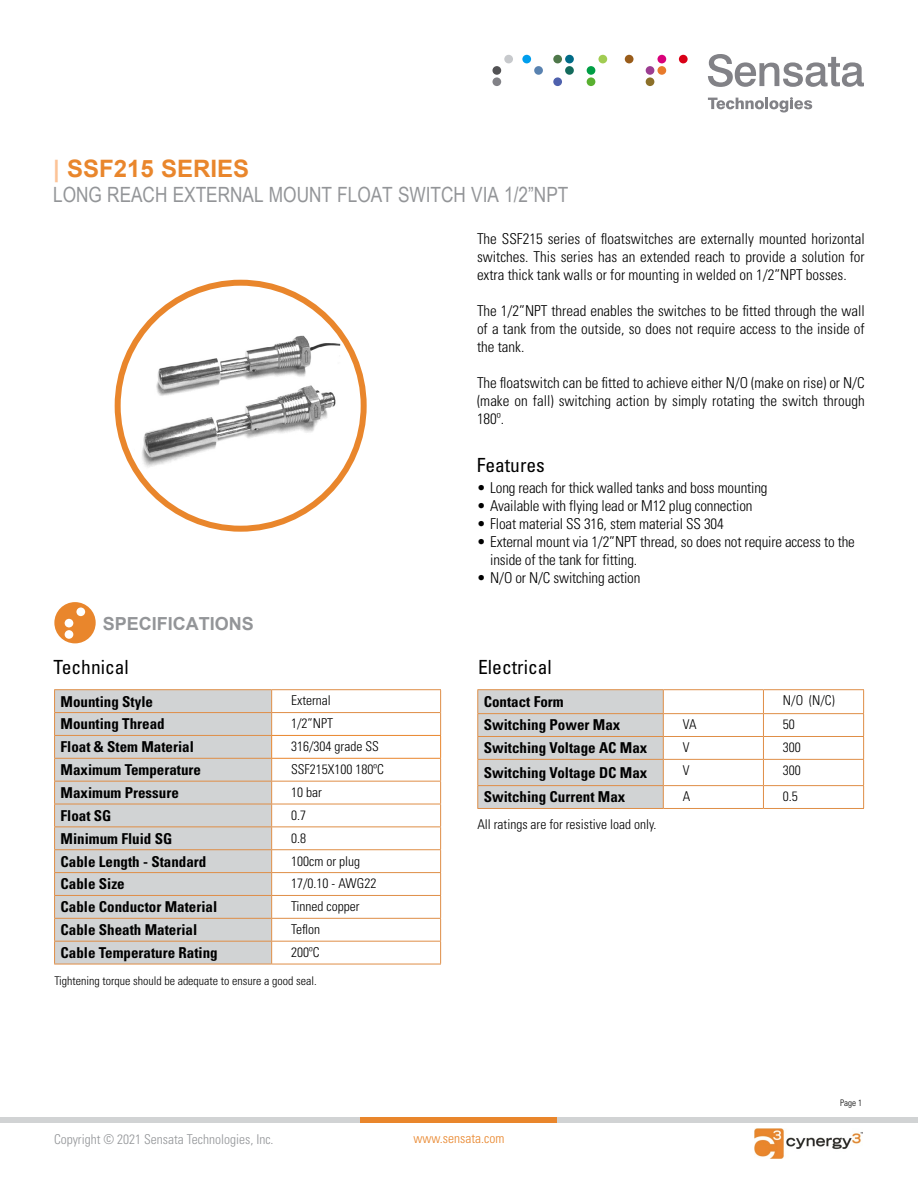
<style>
.page{position:relative;width:918px;height:1188px;background:#fff}
.page>*{position:absolute;margin:0;border:0;box-sizing:border-box;transform-origin:0 0}
.t1{font:700 24px "Arial";color:#e9862c}
.t2{font:21px "Arial Narrow";color:#939598}
.t3{font:condensed 19.5px "Univers LT Std";color:#000}
.t4{font:700 18px "Arial";color:#939598}
.t5{font:300 condensed 15px/18px "Univers LT Std";letter-spacing:-.01em;color:#000;text-align:justify}
.t6{font:700 condensed 15px "Univers LT Std";color:#000}
.t7{font:300 condensed 13.5px "Univers LT Std";color:#000}
.t8{font:300 condensed 13.5px "Univers LT Std";color:#939598}
.t9{font:300 condensed 13.5px "Univers LT Std";color:#e9862c}
.t10{font:300 condensed 12px "Univers LT Std";color:#000}
.t11{font:300 condensed 9px "Univers LT Std";color:#000}
.s1{color:#fcc397}
</style>
<div class="page">
<svg style="left:708px;top:54px;width:156px;height:33px"></svg>
<svg style="left:708px;top:97px;width:104px;height:15px"></svg>
<div style="left:492px;top:77px;width:9px;height:9px;background:#828287;border-radius:50%"></div>
<div style="left:522px;top:55px;width:9px;height:8px;background:#009eed;border-radius:50%"></div>
<div style="left:534px;top:66px;width:9px;height:9px;background:#5982b0;border-radius:50%"></div>
<div style="left:553px;top:55px;width:9px;height:8px;background:#4f784a;border-radius:50%"></div>
<div style="left:565px;top:55px;width:9px;height:8px;background:#006b87;border-radius:50%"></div>
<div style="left:565px;top:66px;width:9px;height:9px;background:#146b5c;border-radius:50%"></div>
<div style="left:553px;top:77px;width:9px;height:9px;background:#4f61ad;border-radius:50%"></div>
<div style="left:598px;top:55px;width:9px;height:8px;background:#a1cc52;border-radius:50%"></div>
<div style="left:587px;top:66px;width:8px;height:9px;background:#009e45;border-radius:50%"></div>
<div style="left:587px;top:77px;width:8px;height:9px;background:#59b030;border-radius:50%"></div>
<div style="left:657px;top:55px;width:9px;height:8px;background:#d9007a;border-radius:50%"></div>
<div style="left:646px;top:66px;width:8px;height:9px;background:#9c3d91;border-radius:50%"></div>
<div style="left:657px;top:66px;width:9px;height:9px;background:#e87a2b;border-radius:50%"></div>
<div style="left:646px;top:77px;width:8px;height:9px;background:#8c7029;border-radius:50%"></div>
<div style="left:679px;top:55px;width:9px;height:8px;background:#d90017;border-radius:50%"></div>
<div style="left:504px;top:55px;width:9px;height:8px;background:#c7c9cc;border-radius:50%"></div>
<div style="left:492px;top:66px;width:9px;height:9px;background:#525254;border-radius:50%"></div>
<div style="left:625px;top:55px;width:9px;height:8px;background:#995c1a;border-radius:50%"></div>
<div style="left:0;top:1117px;width:918px;height:6px;background:#d1d3d4"></div>
<div style="left:361px;top:1117px;width:196px;height:6px;background:#e9862c"></div>
<img style="left:754px;top:1128px;width:108px;height:30px">
<svg style="left:54px;top:602px;width:42px;height:41px"></svg>
<img style="left:132px;top:297px;width:211px;height:210px">
<div style="left:115px;top:280px;width:252px;height:252px;border:6px solid #e9862c;border-radius:50%"></div>
<div style="left:55px;top:690px;width:216px;height:274px;background:#d1d3d4"></div>
<hr style="left:54px;top:689px;width:218px;height:1px;background:#df8e47">
<hr style="left:272px;top:689px;width:169px;height:1px;background:#df8e47">
<hr style="left:55px;top:712px;width:217px;height:1px;background:#df8e47">
<hr style="left:272px;top:712px;width:168px;height:1px;background:#df8e47">
<hr style="left:54px;top:735px;width:217px;height:1px;background:#df8e47">
<hr style="left:54px;top:758px;width:217px;height:1px;background:#df8e47">
<hr style="left:54px;top:781px;width:218px;height:1px;background:#df8e47">
<hr style="left:272px;top:781px;width:169px;height:1px;background:#df8e47">
<hr style="left:54px;top:804px;width:218px;height:1px;background:#df8e47">
<hr style="left:272px;top:804px;width:169px;height:1px;background:#df8e47">
<hr style="left:54px;top:827px;width:218px;height:1px;background:#df8e47">
<hr style="left:272px;top:827px;width:169px;height:1px;background:#df8e47">
<hr style="left:54px;top:849px;width:218px;height:1px;background:#df8e47">
<hr style="left:272px;top:849px;width:169px;height:1px;background:#df8e47">
<hr style="left:54px;top:872px;width:218px;height:1px;background:#df8e47">
<hr style="left:272px;top:872px;width:169px;height:1px;background:#df8e47">
<hr style="left:54px;top:895px;width:218px;height:1px;background:#df8e47">
<hr style="left:272px;top:895px;width:169px;height:1px;background:#df8e47">
<hr style="left:54px;top:918px;width:218px;height:1px;background:#df8e47">
<hr style="left:272px;top:918px;width:169px;height:1px;background:#df8e47">
<hr style="left:54px;top:941px;width:218px;height:1px;background:#df8e47">
<svg style="left:54px;top:690px;width:1px;height:274px"></svg>
<hr style="left:272px;top:941px;width:169px;height:1px;background:#df8e47">
<hr style="left:54px;top:964px;width:218px;height:1px;background:#df8e47">
<hr style="left:272px;top:964px;width:169px;height:1px;background:#df8e47">
<hr style="left:271px;top:735px;width:170px;height:1px;background:#e9862c">
<svg style="left:271px;top:690px;width:1px;height:274px"></svg>
<svg style="left:440px;top:690px;width:1px;height:274px"></svg>
<hr style="left:271px;top:758px;width:170px;height:1px;background:#e9862c">
<hr style="left:477px;top:689px;width:186px;height:1px;background:#df8e47">
<hr style="left:663px;top:689px;width:100px;height:1px;background:#df8e47">
<hr style="left:763px;top:689px;width:101px;height:1px;background:#df8e47">
<hr style="left:663px;top:713px;width:100px;height:1px;background:#df8e47">
<hr style="left:763px;top:713px;width:101px;height:1px;background:#df8e47">
<hr style="left:663px;top:736px;width:100px;height:1px;background:#df8e47">
<hr style="left:763px;top:736px;width:101px;height:1px;background:#df8e47">
<hr style="left:663px;top:759px;width:100px;height:1px;background:#df8e47">
<hr style="left:763px;top:759px;width:101px;height:1px;background:#df8e47">
<hr style="left:663px;top:785px;width:100px;height:1px;background:#df8e47">
<svg style="left:477px;top:690px;width:187px;height:118px;background:#d1cfcd"></svg>
<hr style="left:763px;top:785px;width:101px;height:1px;background:#df8e47">
<svg style="left:763px;top:690px;width:1px;height:118px"></svg>
<svg style="left:863px;top:690px;width:1px;height:118px"></svg>
<hr style="left:477px;top:808px;width:186px;height:1px;background:#df8e47">
<hr style="left:663px;top:808px;width:100px;height:1px;background:#df8e47">
<hr style="left:763px;top:808px;width:101px;height:1px;background:#df8e47">
<h1 class="t1" style="left:53px;top:153px;width:198px"><span class="s1">|</span> SSF215 SERIES</h1>
<h2 class="t2" style="left:53px;top:180px;width:517px">LONG REACH EXTERNAL MOUNT FLOAT SWITCH VIA 1/2”NPT</h2>
<p class="t4" style="left:103px;top:612px;width:153px">SPECIFICATIONS</p>
<p class="t5" style="left:477px;top:230px;width:389px">The SSF215 series of floatswitches are externally mounted horizontal switches. This series has an extended reach to provide a solution for extra thick tank walls or for mounting in welded on 1/2”NPT bosses.</p>
<p class="t5" style="left:477px;top:302px;width:389px">The 1/2”NPT thread enables the switches to be fitted through the wall of a tank from the outside, so does not require access to the inside of the tank.</p>
<p class="t5" style="left:477px;top:374px;width:389px">The floatswitch can be fitted to achieve either N/O (make on rise) or N/C (make on fall) switching action by simply rotating the switch through 180º.</p>
<h3 class="t3" style="left:477px;top:453px;width:70px">Features</h3>
<p class="t5" style="left:477px;top:479px;width:292px">• Long reach for thick walled tanks and boss mounting</p>
<p class="t5" style="left:477px;top:497px;width:277px">• Available with flying lead or M12 plug connection</p>
<p class="t5" style="left:477px;top:515px;width:249px">• Float material SS 316, stem material SS 304</p>
<p class="t5" style="left:490px;top:533px;width:366px;text-indent:-14px">• External mount via 1/2”NPT thread, so does not require access to the inside of the tank for fitting.</p>
<p class="t5" style="left:477px;top:569px;width:165px">• N/O or N/C switching action</p>
<h3 class="t3" style="left:54px;top:655px;width:77px">Technical</h3>
<h3 class="t3" style="left:478px;top:655px;width:75px">Electrical</h3>
<p class="t6" style="left:61px;top:692px;width:94px">Mounting Style</p>
<p class="t7" style="left:291px;top:693px;width:41px">External</p>
<p class="t6" style="left:61px;top:715px;width:106px">Mounting Thread</p>
<p class="t7" style="left:291px;top:715px;width:43px">1/2”NPT</p>
<p class="t6" style="left:61px;top:738px;width:135px">Float &amp; Stem Material</p>
<p class="t7" style="left:291px;top:738px;width:89px">316/304 grade SS</p>
<p class="t6" style="left:61px;top:761px;width:142px">Maximum Temperature</p>
<p class="t7" style="left:291px;top:761px;width:94px">SSF215X100 180ºC</p>
<p class="t6" style="left:61px;top:783px;width:120px">Maximum Pressure</p>
<p class="t7" style="left:291px;top:784px;width:32px">10 bar</p>
<p class="t6" style="left:61px;top:806px;width:52px">Float SG</p>
<p class="t7" style="left:291px;top:807px;width:16px">0.7</p>
<p class="t6" style="left:61px;top:829px;width:113px">Minimum Fluid SG</p>
<p class="t7" style="left:291px;top:830px;width:16px">0.8</p>
<p class="t6" style="left:61px;top:852px;width:147px">Cable Length - Standard</p>
<p class="t7" style="left:291px;top:853px;width:70px">100cm or plug</p>
<p class="t6" style="left:61px;top:875px;width:66px">Cable Size</p>
<p class="t7" style="left:291px;top:876px;width:87px">17/0.10 - AWG22</p>
<p class="t6" style="left:61px;top:898px;width:158px">Cable Conductor Material</p>
<p class="t7" style="left:291px;top:898px;width:70px">Tinned copper</p>
<p class="t6" style="left:61px;top:921px;width:138px">Cable Sheath Material</p>
<p class="t7" style="left:291px;top:921px;width:30px">Teflon</p>
<p class="t6" style="left:61px;top:944px;width:159px">Cable Temperature Rating</p>
<p class="t7" style="left:291px;top:944px;width:30px">200ºC</p>
<p class="t10" style="left:54px;top:974px;width:264px">Tightening torque should be adequate to ensure a good seal.</p>
<p class="t6" style="left:484px;top:693px;width:81px">Contact Form</p>
<p class="t7" style="left:783px;top:693px;width:53px">N/O (N/C)</p>
<p class="t6" style="left:484px;top:716px;width:138px">Switching Power Max</p>
<p class="t7" style="left:683px;top:717px;width:15px">VA</p>
<p class="t7" style="left:783px;top:717px;width:13px">50</p>
<p class="t6" style="left:484px;top:739px;width:165px">Switching Voltage AC Max</p>
<p class="t7" style="left:683px;top:739px;width:8px">V</p>
<p class="t7" style="left:783px;top:739px;width:19px">300</p>
<p class="t6" style="left:484px;top:763px;width:165px">Switching Voltage DC Max</p>
<p class="t7" style="left:683px;top:762px;width:8px">V</p>
<p class="t7" style="left:783px;top:762px;width:19px">300</p>
<p class="t6" style="left:484px;top:788px;width:143px">Switching Current Max</p>
<p class="t7" style="left:683px;top:789px;width:9px">A</p>
<p class="t7" style="left:783px;top:789px;width:16px">0.5</p>
<p class="t7" style="left:477px;top:816px;width:181px">All ratings are for resistive load only.</p>
<p class="t11" style="left:840px;top:1098px;width:23px">Page 1</p>
<p class="t8" style="left:54px;top:1131px;width:221px">Copyright © 2021 Sensata Technologies, Inc.</p>
<p class="t9" style="left:414px;top:1130px;width:92px">www.sensata.com</p>
</div>
